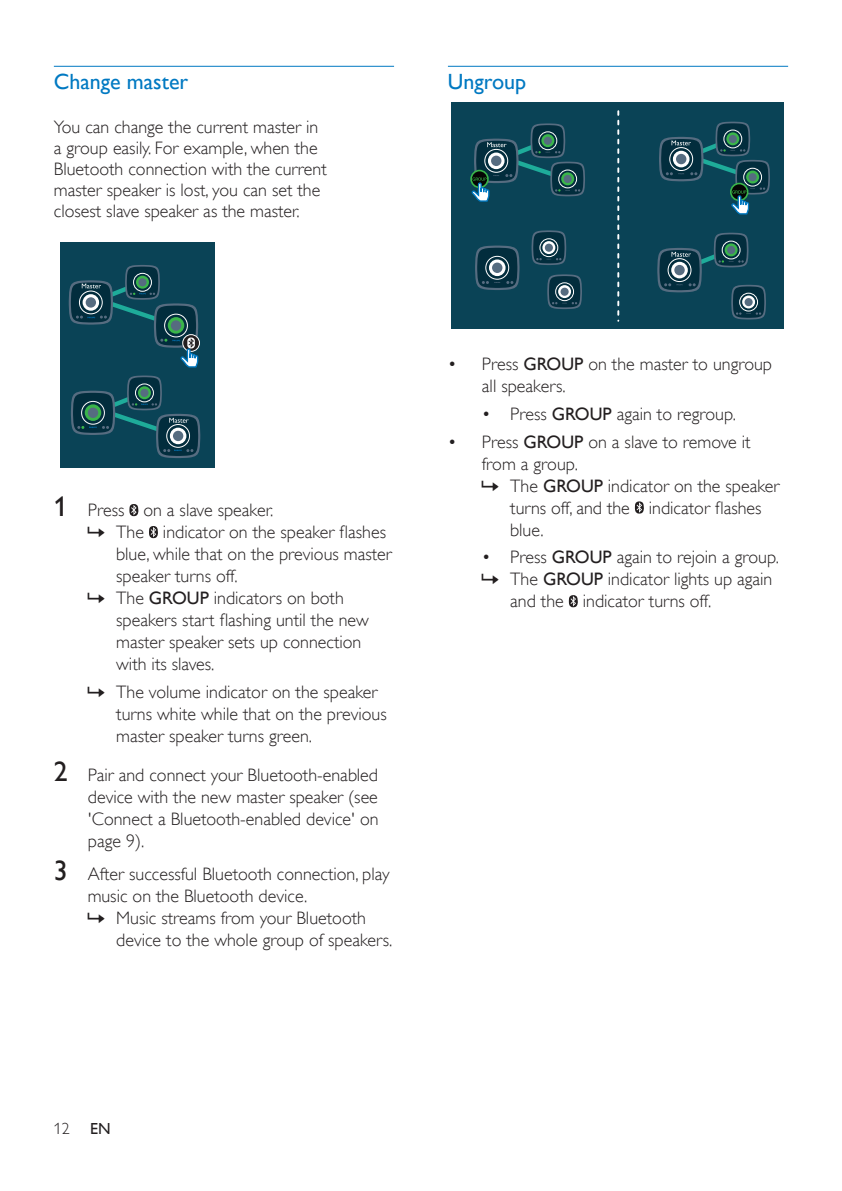
<style>
.page{position:relative;width:842px;height:1191px;background:#fff}
.page>*{position:absolute;margin:0;border:0;box-sizing:border-box;transform-origin:0 0}
.t1{font:22px "Gill Sans Alt One WGL";color:#0079c2}
.t2{font:18px/22px "Gill Sans Alt One WGL Light";color:#231f20}
.t3{font:16px "Gill Sans Alt One WGL Light";color:#231f20}
.t4{font:16px "Gill Sans Alt One WGL";color:#231f20}
.s1{font-family:"Gill Sans Alt One WGL";font-size:28px}
.s2{font-family:"Gill Sans Alt One WGL"}
</style>
<div class="page">
<hr style="left:54px;top:66px;width:340px;height:1px;background:#0079c2">
<svg style="left:129px;top:504px;width:9px;height:12px"></svg>
<svg style="left:149px;top:526px;width:9px;height:12px"></svg>
<div style="left:60px;top:242px;width:154px;height:226px;background:#0a4356"></div>
<svg style="left:71px;top:375px;width:129px;height:83px"></svg>
<svg style="left:69px;top:265px;width:130px;height:103px"></svg>
<hr style="left:448px;top:66px;width:340px;height:1px;background:#0079c2">
<svg style="left:635px;top:501px;width:9px;height:12px"></svg>
<svg style="left:569px;top:595px;width:9px;height:12px"></svg>
<div style="left:451px;top:103px;width:332px;height:226px;background:#0a4356"></div>
<svg style="left:617px;top:111px;width:2px;height:210px"></svg>
<svg style="left:475px;top:245px;width:45px;height:45px;background:#1b4253"></svg>
<div style="left:486px;top:256px;width:23px;height:23px;border:1px solid #fff;border-radius:50%"></div>
<svg style="left:489px;top:259px;width:17px;height:17px"></svg>
<div style="left:492px;top:262px;width:10px;height:11px;background:#566c80;border-radius:50%"></div>
<svg style="left:531px;top:230px;width:35px;height:35px"></svg>
<svg style="left:542px;top:241px;width:13px;height:13px"></svg>
<div style="left:545px;top:244px;width:8px;height:8px;background:#566c80;border-radius:50%"></div>
<svg style="left:547px;top:274px;width:35px;height:35px"></svg>
<svg style="left:558px;top:285px;width:13px;height:13px"></svg>
<div style="left:560px;top:288px;width:9px;height:8px;background:#566c80;border-radius:50%"></div>
<svg style="left:470px;top:123px;width:115px;height:79px"></svg>
<svg style="left:659px;top:122px;width:111px;height:93px"></svg>
<svg style="left:657px;top:233px;width:109px;height:86px"></svg>
<p class="t1" style="left:54px;top:67px;width:136px">Change master</p>
<p class="t2" style="left:54px;top:117px;width:274px;line-height:21px">You can change the current master in a group easily. For example, when the Bluetooth connection with the current master speaker is lost, you can set the closest slave speaker as the master.</p>
<p class="t2" style="left:116px;top:499px;width:277px;text-indent:-62px"><span class="s1">1</span> Press on a slave speaker.<br>The indicator on the speaker flashes blue, while that on the previous master speaker turns off.<br>The <span class="s2">GROUP</span> indicators on both speakers start flashing until the new master speaker sets up connection with its slaves.</p>
<p class="t2" style="left:116px;top:681px;width:272px">The volume indicator on the speaker turns white while that on the previous master speaker turns green.</p>
<p class="t2" style="left:88px;top:764px;width:292px;text-align:justify;text-indent:-34px"><span class="s1">2</span> Pair and connect your Bluetooth-enabled device with the new master speaker (see 'Connect a Bluetooth-enabled device' on page 9).</p>
<p class="t2" style="left:88px;top:863px;width:303px;text-indent:-34px"><span class="s1">3</span> After successful Bluetooth connection, play music on the Bluetooth device.</p>
<p class="t2" style="left:116px;top:907px;width:278px">Music streams from your Bluetooth device to the whole group of speakers.</p>
<p class="t1" style="left:448px;top:67px;width:80px">Ungroup</p>
<p class="t2" style="left:482px;top:353px;width:292px;text-indent:-34px">• Press <span class="s2">GROUP</span> on the master to ungroup all speakers.</p>
<p class="t2" style="left:482px;top:403px;width:256px">• Press <span class="s2">GROUP</span> again to regroup.</p>
<p class="t2" style="left:482px;top:430px;width:270px;text-indent:-34px">• Press <span class="s2">GROUP</span> on a slave to remove it from a group.</p>
<p class="t2" style="left:510px;top:474px;width:271px">The <span class="s2">GROUP</span> indicator on the speaker turns off, and the indicator flashes blue.</p>
<p class="t2" style="left:510px;top:546px;width:270px;text-indent:-28px">• Press <span class="s2">GROUP</span> again to rejoin a group.<br>The <span class="s2">GROUP</span> indicator lights up again and the indicator turns off.</p>
<p class="t3" style="left:54px;top:1118px;width:17px">12</p>
<p class="t4" style="left:90px;top:1118px;width:22px">EN</p>
</div>
